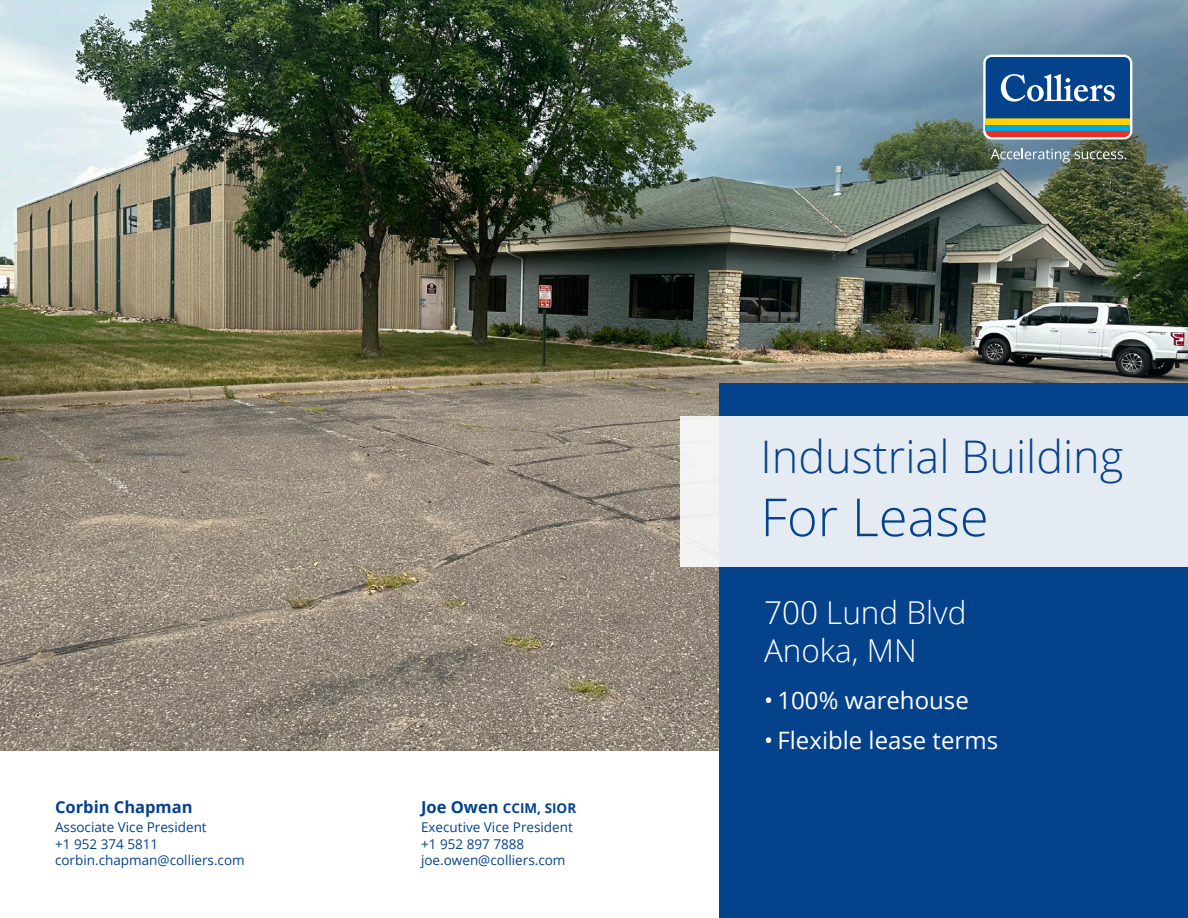
<style>
.page{position:relative;width:1188px;height:918px;background:#fff}
.page>*{position:absolute;margin:0;border:0;box-sizing:border-box;transform-origin:0 0}
.t1{font:300 52.5px "Open Sans";color:#05428c}
.t2{font:300 45px "Open Sans";color:#05428c}
.t3{font:300 31.5px "Open Sans";color:#fff}
.t4{font:24px "Open Sans";color:#fff}
.t5{font:700 16.5px "Open Sans";color:#05428c}
.t6{font:13.5px "Open Sans";color:#05428c}
.t7{font:700 13.5px "Open Sans";color:#05428c}
.s1{font-size:16.5px}
</style>
<div class="page">
<img style="left:0;top:0;width:1188px;height:751px">
<svg style="left:983px;top:55px;width:149px;height:84px"></svg>
<div style="left:986px;top:125px;width:144px;height:6px;background:#00a8e4"></div>
<div style="left:986px;top:118px;width:144px;height:7px;background:#fed503"></div>
<svg style="left:986px;top:131px;width:144px;height:6px"></svg>
<svg style="left:986px;top:57px;width:144px;height:61px;background:#205698"></svg>
<svg style="left:991px;top:148px;width:135px;height:15px;background:#758785"></svg>
<div style="left:719px;top:383px;width:469px;height:535px;background:#05428c"></div>
<div style="left:680px;top:416px;width:508px;height:151px;background:linear-gradient(to right,#e9edf3,#e3eaf3)"></div>
<p class="t5" style="left:55px;top:795px;width:139px">Corbin Chapman</p>
<p class="t6" style="left:55px;top:818px;width:153px">Associate Vice President</p>
<p class="t6" style="left:55px;top:835px;width:105px">+1 952 374 5811</p>
<p class="t6" style="left:55px;top:851px;width:191px">corbin.chapman@colliers.com</p>
<p class="t7" style="left:421px;top:798px;width:157px"><span class="s1">Joe Owen</span> CCIM, SIOR</p>
<p class="t6" style="left:421px;top:818px;width:153px">Executive Vice President</p>
<p class="t6" style="left:421px;top:835px;width:105px">+1 952 897 7888</p>
<p class="t6" style="left:421px;top:851px;width:146px">joe.owen@colliers.com</p>
<p class="t2" style="left:761px;top:426px;width:364px">Industrial Building</p>
<p class="t1" style="left:761px;top:481px;width:230px">For Lease</p>
<p class="t3" style="left:764px;top:591px;width:204px">700 Lund Blvd</p>
<p class="t3" style="left:764px;top:629px;width:154px">Anoka, MN</p>
<p class="t4" style="left:764px;top:684px;width:206px">• 100% warehouse</p>
<p class="t4" style="left:764px;top:724px;width:236px">• Flexible lease terms</p>
</div>
